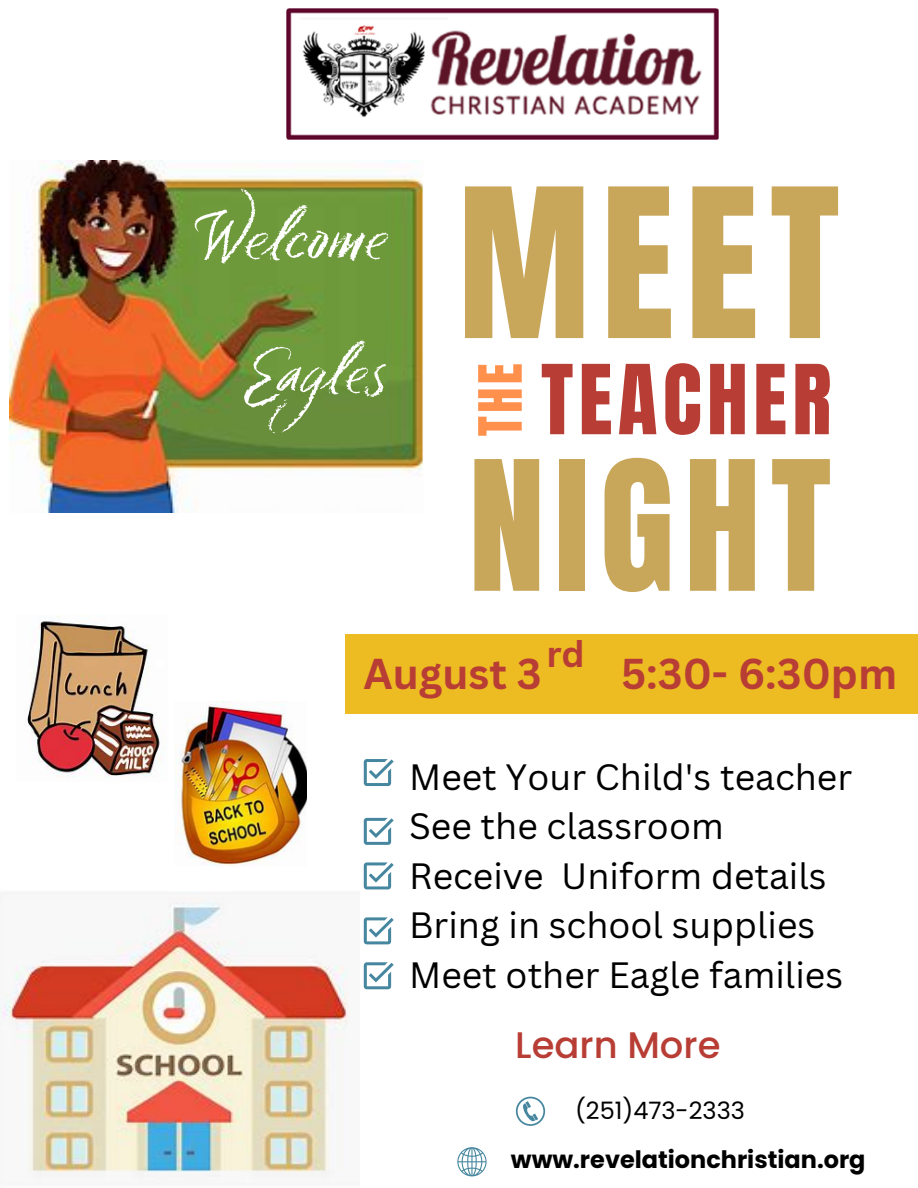
<style>
.page{position:relative;width:918px;height:1188px;background:#fff}
.page>*{position:absolute;margin:0;border:0;box-sizing:border-box;transform-origin:0 0}
.t1{font:176.55px "Anton";color:#c8a65a}
.t2{font:153.45px "Anton";letter-spacing:.065em;color:#c8a65a}
.t3{font:81.9px "Anton";letter-spacing:.065em;color:#b83d35}
.t4{font:64.95px "Six Hands Chalk";color:#fff}
.t5{font:63px "Six Hands Chalk";color:#fff}
.t6{font:50.7px "Anton";color:#ff914d}
.t7{font:700 42px "Canva Sans";color:#b83d35}
.t8{font:500 36.9px "Poppins";color:#b83d35}
.t9{font:700 36px "Canva Sans";color:#b83d35}
.t10{font:35.7px "Canva Sans";color:#000}
.t11{font:700 24px "Poppins";color:#000}
.t12{font:24px "Poppins";color:#000}
</style>
<div class="page">
<svg style="left:516px;top:1097px;width:29px;height:29px"></svg>
<svg style="left:457px;top:1147px;width:30px;height:29px"></svg>
<svg style="left:364px;top:759px;width:30px;height:27px"></svg>
<svg style="left:364px;top:818px;width:30px;height:27px"></svg>
<svg style="left:364px;top:862px;width:30px;height:27px"></svg>
<svg style="left:364px;top:917px;width:30px;height:27px"></svg>
<svg style="left:364px;top:962px;width:30px;height:27px"></svg>
<img style="left:0;top:892px;width:349px;height:286px">
<img style="left:25px;top:616px;width:139px;height:162px">
<img style="left:176px;top:702px;width:130px;height:164px">
<img style="left:287px;top:9px;width:432px;height:130px">
<div style="left:345px;top:634px;width:573px;height:79px;background:#edbb22"></div>
<img style="left:9px;top:161px;width:414px;height:352px">
<p class="t4" style="left:197px;top:197px;width:188px">Welcome</p>
<p class="t5" style="left:239px;top:333px;width:146px">Eagles</p>
<p class="t1" style="left:458px;top:137px;width:383px">MEET</p>
<p class="t3" style="left:541px;top:341px;width:292px">TEACHER</p>
<p class="t2" style="left:469px;top:416px;width:364px">NIGHT</p>
<p class="t6" style="left:464px;top:436px;width:74px;rotate:-90deg">THE</p>
<p class="t9" style="left:546px;top:629px;width:40px">rd</p>
<p class="t7" style="left:364px;top:644px;width:180px">August 3</p>
<p class="t7" style="left:621px;top:644px;width:278px">5:30- 6:30pm</p>
<p class="t10" style="left:409px;top:751px;width:445px">Meet Your Child's teacher</p>
<p class="t10" style="left:409px;top:801px;width:316px">See the classroom</p>
<p class="t10" style="left:409px;top:850px;width:419px">Receive Uniform details</p>
<p class="t10" style="left:409px;top:900px;width:408px">Bring in school supplies</p>
<p class="t10" style="left:409px;top:949px;width:435px">Meet other Eagle families</p>
<p class="t8" style="left:515px;top:1020px;width:207px">Learn More</p>
<p class="t12" style="left:575px;top:1094px;width:171px">(251)473-2333</p>
<p class="t11" style="left:511px;top:1143px;width:356px">www.revelationchristian.org</p>
</div>
